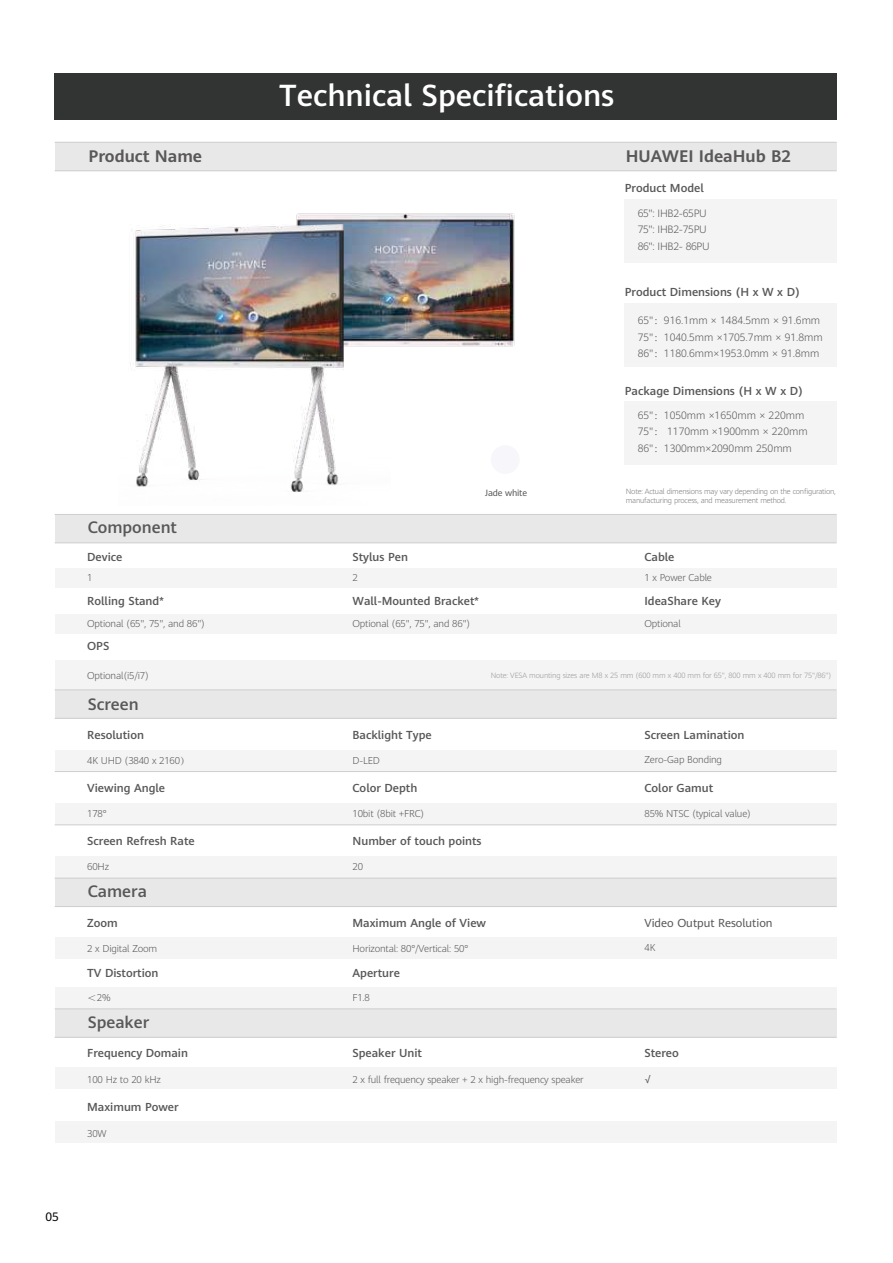
<style>
.page{position:relative;width:893px;height:1263px;background:#fff}
.page>*{position:absolute;margin:0;border:0;box-sizing:border-box;transform-origin:0 0}
.t1{font:500 30px "Huawei Sans";color:#fff}
.t2{font:700 16.5px "Huawei Sans";color:#595757}
.t3{font:500 16.35px "Huawei Sans";color:#595757}
.t4{font:12px "Huawei Sans";color:#040000}
.t5{font:500 11.4px "Huawei Sans";color:#595757}
.t6{font:11.4px "Huawei Sans";color:#595757}
.t7{font:300 10.5px/16.5px "Huawei Sans";color:#595757}
.t8{font:300 10.5px/16.5px "Huawei Sans";letter-spacing:-.025em;color:#595757}
.t9{font:300 9.75px "Huawei Sans";letter-spacing:-.015em;color:#595757}
.t10{font:9.75px "Huawei Sans";color:#595757}
.t11{font:9px "Huawei Sans";letter-spacing:-.015em;color:#595757}
.t12{font:300 7.5px/9px "Huawei Sans";letter-spacing:-.025em;color:#7c7b7c}
.t13{font:300 7.5px "Huawei Sans";letter-spacing:-.015em;color:#999899}
.s1{font-family:"Adobe Song Std"}
</style>
<div class="page">
<div style="left:625px;top:401px;width:212px;height:63px;background:#f4f4f4"></div>
<div style="left:625px;top:303px;width:212px;height:64px;background:#f4f4f4"></div>
<div style="left:55px;top:1067px;width:781px;height:22px;background:#f4f4f4"></div>
<div style="left:55px;top:987px;width:781px;height:22px;background:#f4f4f4"></div>
<div style="left:55px;top:937px;width:781px;height:22px;background:#f4f4f4"></div>
<div style="left:55px;top:750px;width:781px;height:21px;background:#f4f4f4"></div>
<div style="left:55px;top:660px;width:781px;height:30px;background:#f4f4f4"></div>
<div style="left:55px;top:614px;width:781px;height:20px;background:#f4f4f4"></div>
<div style="left:55px;top:569px;width:781px;height:19px;background:#f4f4f4"></div>
<div style="left:55px;top:74px;width:782px;height:46px;background:#323333"></div>
<hr style="left:55px;top:771px;width:781px;height:1px;background:#cecece">
<div style="left:55px;top:514px;width:781px;height:29px;background:#e8e8e8"></div>
<hr style="left:55px;top:543px;width:781px;height:1px;background:#cecece">
<hr style="left:55px;top:514px;width:781px;height:1px;background:#cecece">
<div style="left:55px;top:690px;width:781px;height:28px;background:#e8e8e8"></div>
<hr style="left:55px;top:690px;width:781px;height:1px;background:#cecece">
<hr style="left:55px;top:718px;width:781px;height:1px;background:#cecece">
<div style="left:55px;top:878px;width:781px;height:28px;background:#e8e8e8"></div>
<hr style="left:55px;top:906px;width:781px;height:1px;background:#cecece">
<div style="left:55px;top:1009px;width:781px;height:28px;background:#e8e8e8"></div>
<hr style="left:55px;top:1008px;width:781px;height:1px;background:#cecece">
<hr style="left:55px;top:1037px;width:781px;height:1px;background:#cecece">
<div style="left:55px;top:142px;width:781px;height:29px;background:#e8e8e8"></div>
<hr style="left:55px;top:142px;width:781px;height:1px;background:#cecece">
<hr style="left:55px;top:171px;width:781px;height:1px;background:#cecece">
<div style="left:625px;top:199px;width:212px;height:63px;background:#f4f4f4"></div>
<div style="left:491px;top:445px;width:29px;height:29px;background:#f7f7fb;border-radius:50%"></div>
<div style="left:55px;top:804px;width:781px;height:21px;background:#f4f4f4"></div>
<hr style="left:55px;top:825px;width:781px;height:1px;background:#cecece">
<div style="left:55px;top:857px;width:781px;height:21px;background:#f4f4f4"></div>
<hr style="left:55px;top:878px;width:781px;height:1px;background:#cecece">
<div style="left:55px;top:1121px;width:781px;height:22px;background:#f4f4f4"></div>
<img style="left:390px;top:213px;width:125px;height:134px">
<img style="left:130px;top:213px;width:260px;height:279px">
<h2 class="t2" style="left:89px;top:145px;width:115px">Product Name</h2>
<h3 class="t3" style="left:88px;top:516px;width:91px">Component</h3>
<h1 class="t1" style="left:279px;top:75px;width:337px">Technical Specifications</h1>
<h2 class="t2" style="left:626px;top:145px;width:166px">HUAWEI IdeaHub B2</h2>
<p class="t5" style="left:625px;top:180px;width:81px">Product Model</p>
<p class="t8" style="left:638px;top:204px;width:74px">65": IHB2-65PU<br>75": IHB2-75PU<br>86": IHB2- 86PU</p>
<p class="t5" style="left:625px;top:284px;width:177px">Product Dimensions (H x W x D)</p>
<p class="t7" style="left:638px;top:312px;width:187px">65"<span class="s1">：</span>916.1mm × 1484.5mm × 91.6mm<br>75"<span class="s1">：</span>1040.5mm ×1705.7mm × 91.8mm<br>86"<span class="s1">：</span>1180.6mm×1953.0mm × 91.8mm</p>
<p class="t5" style="left:625px;top:382px;width:180px">Package Dimensions (H x W x D)</p>
<p class="t7" style="left:638px;top:406px;width:171px">65"<span class="s1">：</span>1050mm ×1650mm × 220mm<br>75"<span class="s1">：</span> 1170mm ×1900mm × 220mm<br>86"<span class="s1">：</span>1300mm×2090mm 250mm</p>
<p class="t11" style="left:485px;top:486px;width:43px">Jade white</p>
<p class="t12" style="left:626px;top:486px;width:211px">Note: Actual dimensions may vary depending on the configuration, manufacturing process, and measurement method.</p>
<p class="t5" style="left:87px;top:548px;width:37px">Device</p>
<p class="t5" style="left:353px;top:548px;width:57px">Stylus Pen</p>
<p class="t5" style="left:644px;top:548px;width:32px">Cable</p>
<p class="t9" style="left:87px;top:571px;width:7px">1</p>
<p class="t9" style="left:353px;top:571px;width:7px">2</p>
<p class="t9" style="left:644px;top:571px;width:69px">1 x Power Cable</p>
<p class="t5" style="left:87px;top:593px;width:78px">Rolling Stand*</p>
<p class="t5" style="left:353px;top:593px;width:128px">Wall-Mounted Bracket*</p>
<p class="t5" style="left:644px;top:593px;width:78px">IdeaShare Key</p>
<p class="t9" style="left:87px;top:617px;width:119px">Optional (65", 75", and 86")</p>
<p class="t9" style="left:353px;top:617px;width:119px">Optional (65", 75", and 86")</p>
<p class="t9" style="left:644px;top:617px;width:38px">Optional</p>
<p class="t5" style="left:87px;top:638px;width:24px">OPS</p>
<p class="t9" style="left:87px;top:668px;width:63px">Optional(i5/i7)</p>
<p class="t13" style="left:491px;top:670px;width:342px">Note: VESA mounting sizes are M8 x 25 mm (600 mm x 400 mm for 65", 800 mm x 400 mm for 75"/86")</p>
<h3 class="t3" style="left:88px;top:692px;width:52px">Screen</h3>
<p class="t5" style="left:87px;top:726px;width:58px">Resolution</p>
<p class="t5" style="left:353px;top:726px;width:81px">Backlight Type</p>
<p class="t5" style="left:644px;top:726px;width:101px">Screen Lamination</p>
<p class="t9" style="left:87px;top:753px;width:104px">4K UHD (3840 x 2160<span class="s1">）</span></p>
<p class="t9" style="left:353px;top:753px;width:29px">D-LED</p>
<p class="t9" style="left:644px;top:753px;width:79px">Zero-Gap Bonding</p>
<p class="t5" style="left:644px;top:780px;width:70px">Color Gamut</p>
<p class="t5" style="left:87px;top:780px;width:79px">Viewing Angle</p>
<p class="t5" style="left:353px;top:780px;width:66px">Color Depth</p>
<p class="t9" style="left:87px;top:806px;width:21px">178°</p>
<p class="t9" style="left:353px;top:806px;width:73px">10bit (8bit +FRC)</p>
<p class="t5" style="left:87px;top:833px;width:109px">Screen Refresh Rate</p>
<p class="t5" style="left:353px;top:833px;width:131px">Number of touch points</p>
<p class="t9" style="left:87px;top:859px;width:23px">60Hz</p>
<p class="t9" style="left:353px;top:860px;width:12px">20</p>
<p class="t9" style="left:644px;top:806px;width:108px">85% NTSC (typical value)</p>
<h3 class="t3" style="left:88px;top:880px;width:61px">Camera</h3>
<p class="t5" style="left:87px;top:915px;width:32px">Zoom</p>
<p class="t9" style="left:87px;top:941px;width:72px">2 x Digital Zoom</p>
<p class="t5" style="left:87px;top:965px;width:73px">TV Distortion</p>
<p class="t9" style="left:87px;top:990px;width:25px"><span class="s1">＜</span>2%</p>
<h3 class="t3" style="left:88px;top:1011px;width:63px">Speaker</h3>
<p class="t5" style="left:353px;top:915px;width:135px">Maximum Angle of View</p>
<p class="t9" style="left:353px;top:941px;width:117px">Horizontal: 80°/Vertical: 50°</p>
<p class="t5" style="left:353px;top:965px;width:49px">Aperture</p>
<p class="t9" style="left:353px;top:990px;width:19px">F1.8</p>
<p class="t6" style="left:644px;top:915px;width:130px">Video Output Resolution</p>
<p class="t9" style="left:644px;top:941px;width:12px">4K</p>
<p class="t5" style="left:87px;top:1044px;width:102px">Frequency Domain</p>
<p class="t5" style="left:353px;top:1044px;width:71px">Speaker Unit</p>
<p class="t5" style="left:644px;top:1044px;width:36px">Stereo</p>
<p class="t9" style="left:87px;top:1072px;width:75px">100 Hz to 20 kHz</p>
<p class="t9" style="left:353px;top:1072px;width:233px">2 x full frequency speaker + 2 x high-frequency speaker</p>
<p class="t10" style="left:645px;top:1072px;width:7px">√</p>
<p class="t5" style="left:87px;top:1099px;width:93px">Maximum Power</p>
<p class="t9" style="left:87px;top:1126px;width:21px">30W</p>
<p class="t4" style="left:45px;top:1208px;width:15px">05</p>
</div>
